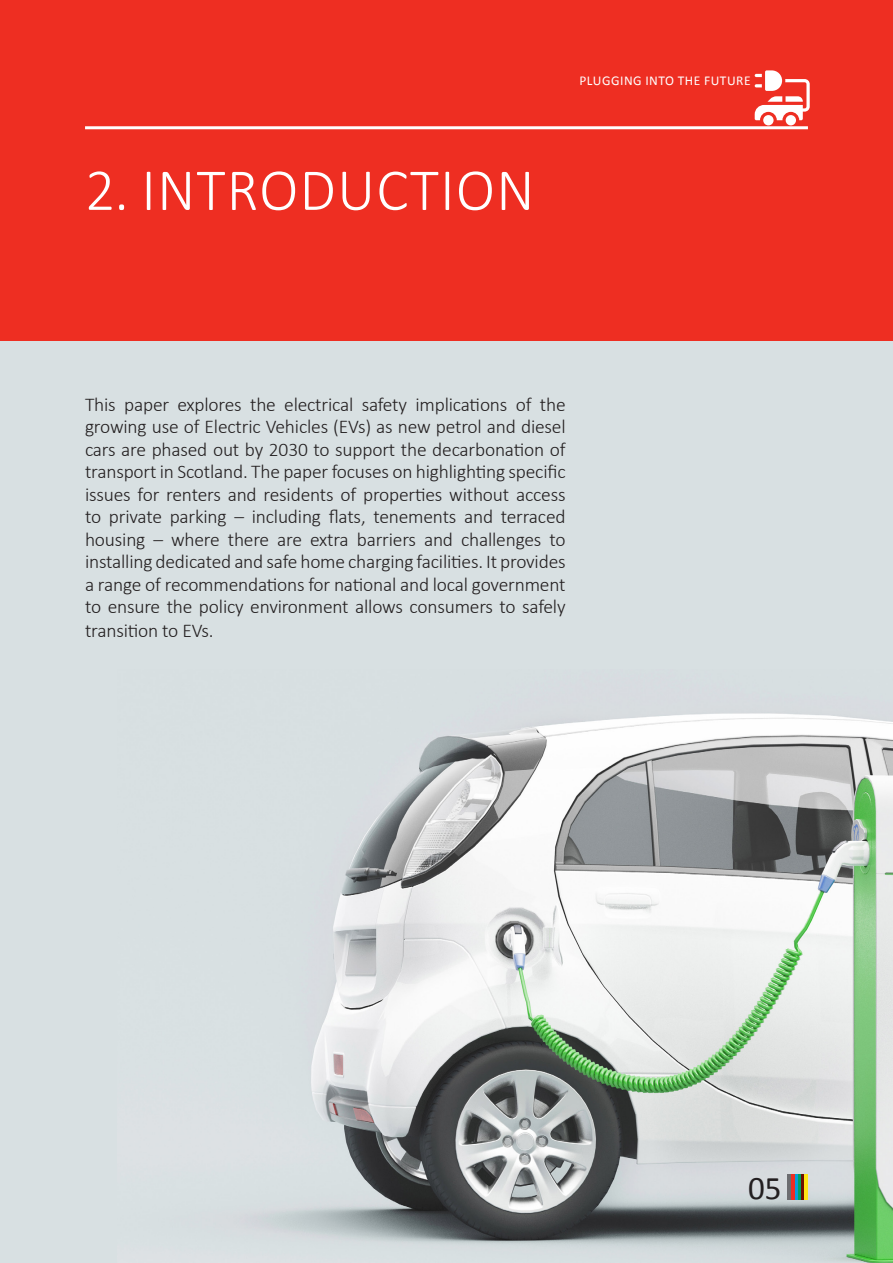
<style>
.page{position:relative;width:893px;height:1263px;background:#d8e0e2}
.page>*{position:absolute;margin:0;border:0;box-sizing:border-box;transform-origin:0 0}
.t1{font:300 60px "Calibri";letter-spacing:.02em;color:#fff}
.t2{font:33px "Calibri";color:#231f20}
.t3{font:300 19.5px/22.6px "Calibri";letter-spacing:-.01em;color:#231f20;text-align:justify}
.t4{font:13.5px "Calibri";letter-spacing:.04em;color:#fff}
</style>
<div class="page">
<div style="left:1px;top:0;width:892px;height:340px;background:#ee2e22"></div>
<img style="left:253px;top:713px;width:640px;height:550px">
<hr style="left:798px;top:1174px;width:3px;height:25px;background:#00a261">
<svg style="left:794px;top:1174px;width:4px;height:25px"></svg>
<hr style="left:791px;top:1174px;width:3px;height:25px;background:#ee2e22">
<hr style="left:788px;top:1174px;width:3px;height:25px;background:#6c6d70">
<hr style="left:801px;top:1174px;width:3px;height:25px;background:#6f0f00">
<hr style="left:804px;top:1174px;width:4px;height:25px;background:#ffe616">
<hr style="left:85px;top:126px;width:723px;height:3px;background:#fff">
<div style="left:786px;top:115px;width:10px;height:10px;background:#fff;border-radius:50%"></div>
<svg style="left:755px;top:70px;width:55px;height:50px"></svg>
<div style="left:763px;top:115px;width:11px;height:10px;background:#fff;border-radius:50%"></div>
<p class="t1" style="left:85px;top:153px;width:451px">2. INTRODUCTION</p>
<p class="t4" style="left:579px;top:71px;width:173px">PLUGGING INTO THE FUTURE</p>
<p class="t3" style="left:85px;top:393px;width:482px">This paper explores the electrical safety implications of the growing use of Electric Vehicles (EVs) as new petrol and diesel cars are phased out by 2030 to support the decarbonation of transport in Scotland. The paper focuses on highlighting specific issues for renters and residents of properties without access to private parking – including flats, tenements and terraced housing – where there are extra barriers and challenges to installing dedicated and safe home charging facilities. It provides a range of recommendations for national and local government to ensure the policy environment allows consumers to safely transition to EVs.</p>
<p class="t2" style="left:748px;top:1165px;width:35px">05</p>
</div>
